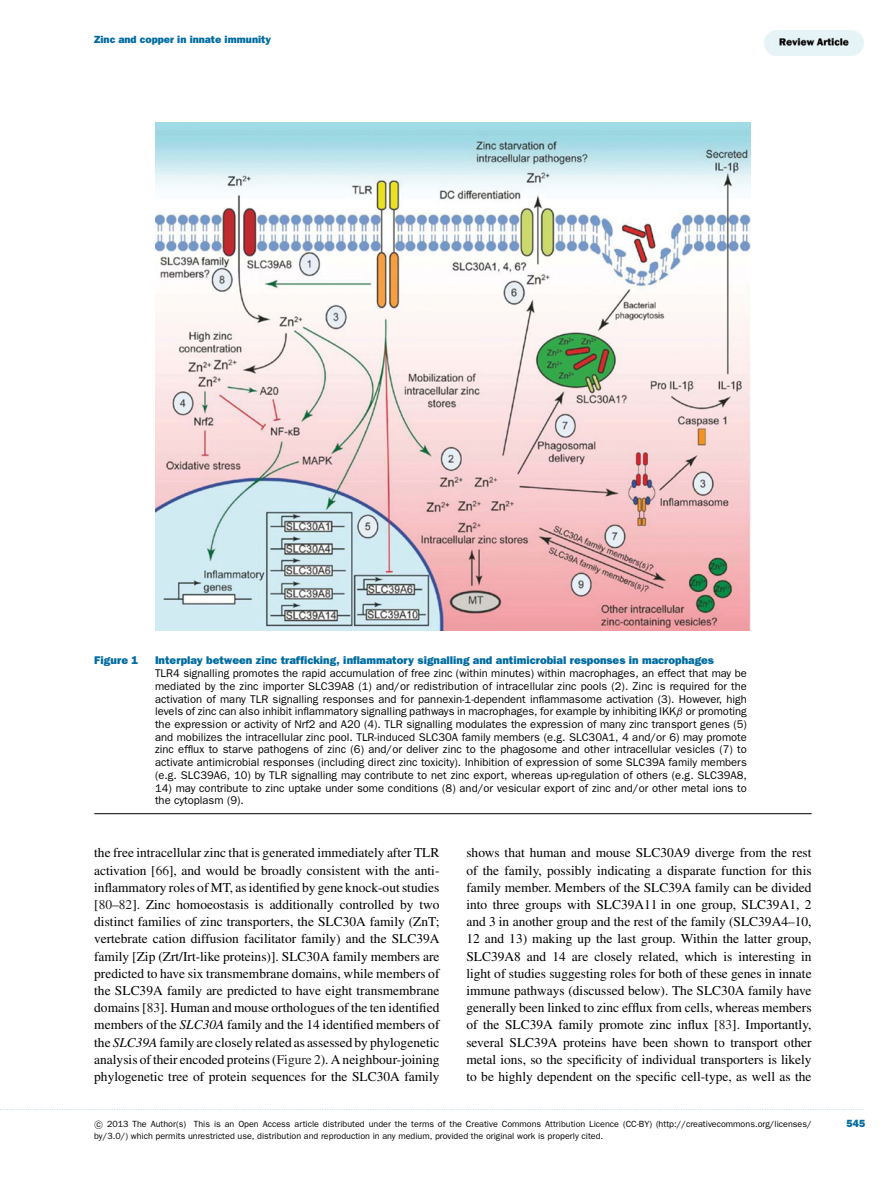
<style>
.page{position:relative;width:893px;height:1183px;background:#fff}
.page>*{position:absolute;margin:0;border:0;box-sizing:border-box;transform-origin:0 0}
.t1{font:13.5px/17.2px "Times";color:#000;text-align:justify}
.t2{font:11.25px/12.8px "Franklin Gothic";color:#000;text-align:justify}
.t3{font:800 11.25px "Franklin Gothic";color:#006ca0}
.t4{font:800 10.5px "Franklin Gothic";color:#006ca0}
.t5{font:9px/12px "Franklin Gothic";color:#000}
.s1{font-family:"RMTMI"}
.s2{color:#231f20}
.s3{font-style:italic}
.s4{font-family:"CMSY10"}
</style>
<div class="page">
<img style="left:765px;top:30px;width:98px;height:25px">
<img style="left:155px;top:122px;width:596px;height:508px">
<hr style="left:94px;top:813px;width:718px;height:1px;background:#000">
<p class="t4" style="left:94px;top:36px;width:178px">Zinc and copper in innate immunity</p>
<p class="t3" style="left:94px;top:656px;width:45px">Figure 1</p>
<p class="t3" style="left:155px;top:656px;width:560px">Interplay between zinc trafficking, inflammatory signalling and antimicrobial responses in macrophages</p>
<p class="t2" style="left:155px;top:667px;width:593px">TLR4 signalling promotes the rapid accumulation of free zinc (within minutes) within macrophages, an effect that may be mediated by the zinc importer SLC39A8 (1) and/or redistribution of intracellular zinc pools (2). Zinc is required for the activation of many TLR signalling responses and for pannexin-1-dependent inflammasome activation (3). However, high levels of zinc can also inhibit inflammatory signalling pathways in macrophages, for example by inhibiting IKK<span class="s1">β</span> or promoting the expression or activity of Nrf2 and A20 (4). TLR signalling modulates the expression of many zinc transport genes (5) and mobilizes the intracellular zinc pool. TLR-induced SLC30A family members (e.g. SLC30A1, 4 and/or 6) may promote zinc efflux to starve pathogens of zinc (6) and/or deliver zinc to the phagosome and other intracellular vesicles (7) to activate antimicrobial responses (including direct zinc toxicity). Inhibition of expression of some SLC39A family members (e.g. SLC39A6, 10) by TLR signalling may contribute to net zinc export, whereas up-regulation of others (e.g. SLC39A8,</p>
<p class="t2" style="left:155px;top:782px;width:593px">14) may contribute to zinc uptake under some conditions (8) and/or vesicular export of zinc and/or other metal ions to the cytoplasm (9).</p>
<p class="t1" style="left:94px;top:845px;width:347px">the free intracellular zinc that is generated immediately after TLR activation [<span class="s2">66</span>], and would be broadly consistent with the anti&shy;inflammatory roles of MT, as identified by gene knock-out studies [<span class="s2">80</span>–<span class="s2">82</span>]. Zinc homoeostasis is additionally controlled by two distinct families of zinc transporters, the SLC30A family (ZnT; vertebrate cation diffusion facilitator family) and the SLC39A family [Zip (Zrt/Irt-like proteins)]. SLC30A family members are predicted to have six transmembrane domains, while members of the SLC39A family are predicted to have eight transmembrane domains [<span class="s2">83</span>]. Human and mouse orthologues of the ten identified members of the <span class="s3">SLC30A</span> family and the 14 identified members of the <span class="s3">SLC39A</span>family are closely related as assessed by phylogenetic analysis of their encoded proteins (<span class="s2">Figure 2</span>). A neighbour-joining phylogenetic tree of protein sequences for the SLC30A family</p>
<p class="t1" style="left:466px;top:845px;width:347px">shows that human and mouse SLC30A9 diverge from the rest of the family, possibly indicating a disparate function for this family member. Members of the SLC39A family can be divided into three groups with SLC39A11 in one group, SLC39A1, 2 and 3 in another group and the rest of the family (SLC39A4–10, 12 and 13) making up the last group. Within the latter group, SLC39A8 and 14 are closely related, which is interesting in light of studies suggesting roles for both of these genes in innate immune pathways (discussed below). The SLC30A family have generally been linked to zinc efflux from cells, whereas members of the SLC39A family promote zinc influx [<span class="s2">83</span>]. Importantly, several SLC39A proteins have been shown to transport other metal ions, so the specificity of individual transporters is likely to be highly dependent on the specific cell-type, as well as the</p>
<p class="t5" style="left:94px;top:1118px;width:719px"><span class="s4">-</span>c 2013 The Author(s) This is an Open Access article distributed under the terms of the Creative Commons Attribution Licence (CC-BY) (http://creativecommons.org/licenses/ by/3.0/) which permits unrestricted use, distribution and reproduction in any medium, provided the original work is properly cited.</p>
<p class="t4" style="left:847px;top:1119px;width:20px">545</p>
</div>
